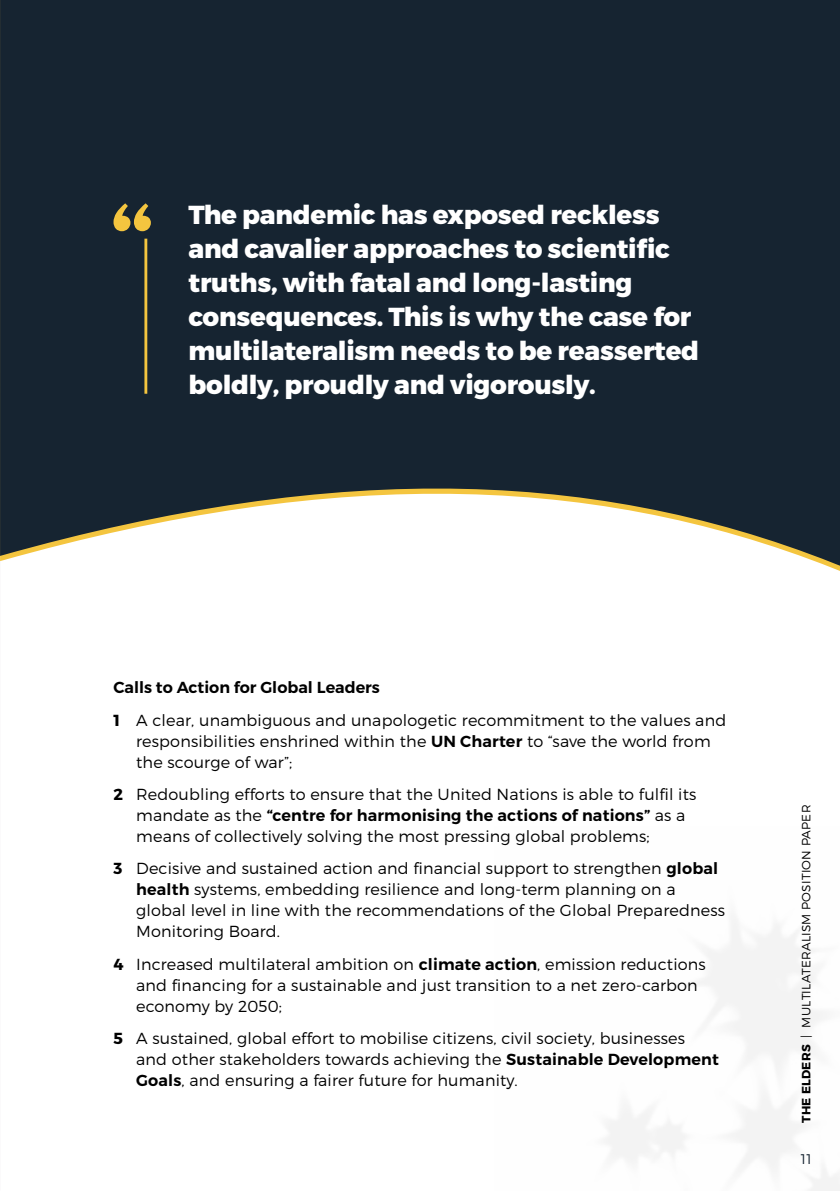
<style>
.page{position:relative;width:840px;height:1191px;background:#fff}
.page>*{position:absolute;margin:0;border:0;box-sizing:border-box;transform-origin:0 0}
.t1{font:800 26px/34px "Montserrat";letter-spacing:-.01em;color:#fff}
.t2{font:300 16px/21px "Montserrat";letter-spacing:.01em;color:#000}
.t3{font:300 14px "Montserrat";color:#162431}
.t4{font:300 12px "Montserrat";letter-spacing:.02em;color:#000}
.s1{font-weight:600}
.s2{font-weight:700}
</style>
<div class="page">
<svg style="left:0;top:0;width:839px;height:571px;background:#2e3a44"></svg>
<svg style="left:113px;top:203px;width:38px;height:28px"></svg>
<hr style="left:144px;top:239px;width:3px;height:155px;background:#f4c53f">
<h1 class="t1" style="left:188px;top:198px;width:512px">The pandemic has exposed reckless and cavalier approaches to scientific truths, with fatal and long-lasting consequences. This is why the case for multilateralism needs to be reasserted boldly, proudly and vigorously.</h1>
<p class="t2" style="left:113px;top:671px;width:614px;line-height:32.4px"><span class="s1">Calls to Action for Global Leaders<br></span><span class="s2">1</span> A clear, unambiguous and unapologetic recommitment to the values and</p>
<p class="t2" style="left:136px;top:730px;width:575px">responsibilities enshrined within the <span class="s1">UN Charter</span> to “save the world from the scourge of war”;</p>
<p class="t2" style="left:136px;top:783px;width:561px;text-indent:-23px"><span class="s2">2</span> Redoubling efforts to ensure that the United Nations is able to fulfil its mandate as the <span class="s1">“centre for harmonising the actions of nations”</span> as a means of collectively solving the most pressing global problems;</p>
<p class="t2" style="left:136px;top:857px;width:590px;text-indent:-23px"><span class="s2">3</span> Decisive and sustained action and financial support to strengthen <span class="s1">global health</span> systems, embedding resilience and long-term planning on a global level in line with the recommendations of the Global Preparedness Monitoring Board.</p>
<p class="t2" style="left:136px;top:953px;width:570px;text-indent:-23px"><span class="s2">4</span> Increased multilateral ambition on <span class="s1">climate action</span>, emission reductions and financing for a sustainable and just transition to a net zero-carbon economy by 2050;</p>
<p class="t2" style="left:136px;top:1027px;width:584px;text-indent:-23px"><span class="s2">5</span> A sustained, global effort to mobilise citizens, civil society, businesses and other stakeholders towards achieving the <span class="s1">Sustainable Development<br>Goals</span>, and ensuring a fairer future for humanity.</p>
<p class="t4" style="left:798px;top:1122px;width:319px;rotate:-90deg"><span class="s2">THE ELDERS</span> | MULTILATERALISM POSITION PAPER</p>
<p class="t3" style="left:800px;top:1150px;width:12px">11</p>
</div>
